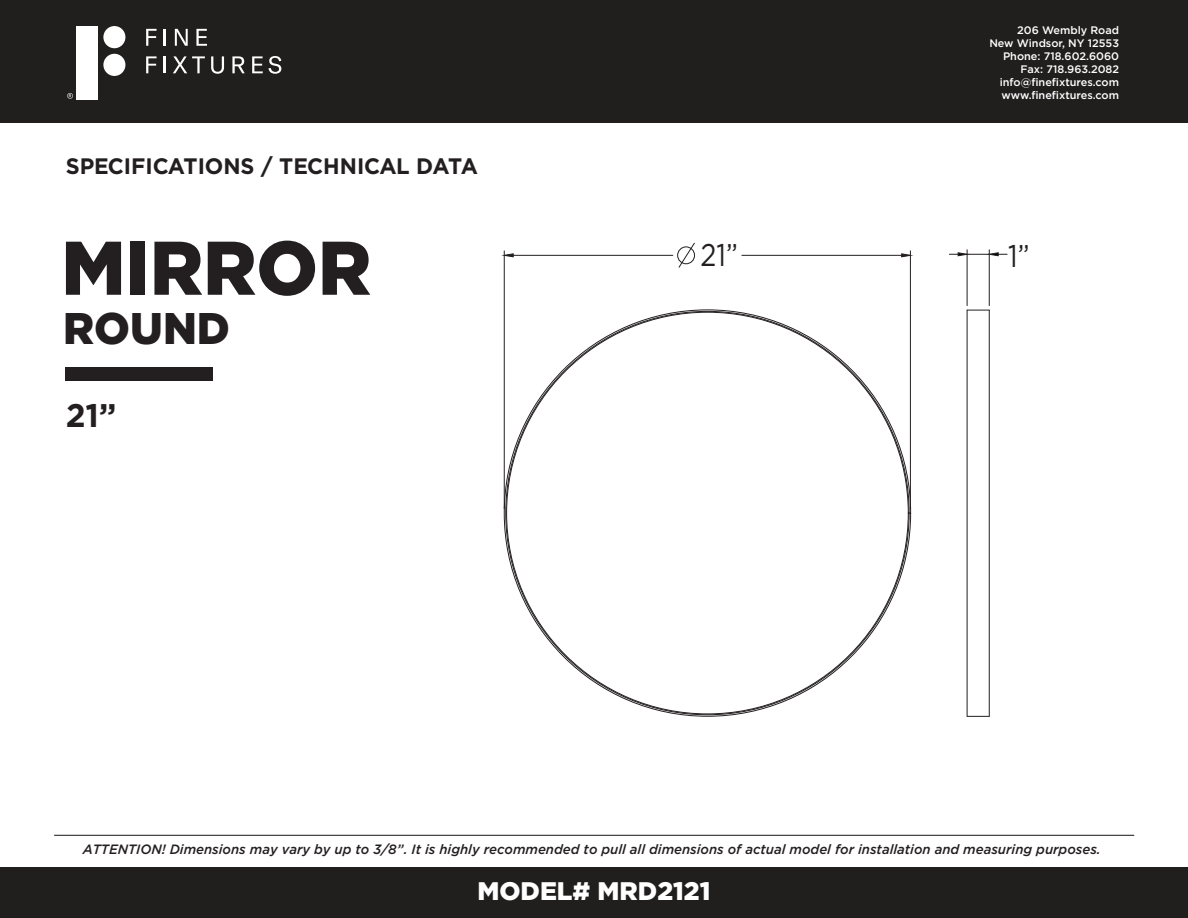
<style>
.page{position:relative;width:1188px;height:918px;background:#fff}
.page>*{position:absolute;margin:0;border:0;box-sizing:border-box;transform-origin:0 0}
.t1{font:900 75.9px "Arson Pro";color:#231f20}
.t2{font:900 44.25px "Arson Pro";color:#231f20}
.t3{font:700 32.7px "Arson Pro";color:#231f20}
.t4{font:31.35px "Arson Pro";color:#231f20;scale:.85 1}
.t5{font:900 25.35px "Arson Pro";color:#fff}
.t6{font:700 22.35px "Arson Pro";letter-spacing:-.01em;color:#231f20}
.t7{font:italic 500 13.5px "Arson Pro";color:#231f20}
.t8{font:500 10.8px/13px "Arson Pro";color:#fff;text-align:right}
</style>
<div class="page">
<div style="left:0;top:867px;width:1188px;height:51px;background:#211e1e"></div>
<div style="left:0;top:0;width:1188px;height:122px;background:#211e1e"></div>
<div style="left:76px;top:26px;width:22px;height:73px;background:#fff"></div>
<div style="left:103px;top:26px;width:22px;height:22px;background:#fff;border-radius:50%"></div>
<div style="left:103px;top:54px;width:22px;height:22px;background:#fff;border-radius:50%"></div>
<svg style="left:146px;top:29px;width:11px;height:17px"></svg>
<svg style="left:164px;top:29px;width:2px;height:17px"></svg>
<svg style="left:175px;top:29px;width:13px;height:17px"></svg>
<svg style="left:196px;top:29px;width:11px;height:17px"></svg>
<svg style="left:146px;top:56px;width:11px;height:17px"></svg>
<svg style="left:164px;top:56px;width:2px;height:17px"></svg>
<svg style="left:173px;top:56px;width:32px;height:17px"></svg>
<svg style="left:211px;top:56px;width:13px;height:18px"></svg>
<svg style="left:232px;top:56px;width:13px;height:17px"></svg>
<svg style="left:252px;top:56px;width:11px;height:17px"></svg>
<svg style="left:269px;top:56px;width:12px;height:18px"></svg>
<svg style="left:67px;top:93px;width:6px;height:6px"></svg>
<hr style="left:54px;top:835px;width:1080px;height:1px;background:#231f20">
<div style="left:66px;top:367px;width:147px;height:13px;background:#231f20"></div>
<hr style="left:967px;top:310px;width:1px;height:406px;background:#231f20">
<hr style="left:989px;top:310px;width:1px;height:406px;background:#231f20">
<svg style="left:967px;top:310px;width:22px;height:1px"></svg>
<hr style="left:967px;top:250px;width:1px;height:56px;background:#231f20">
<hr style="left:989px;top:250px;width:1px;height:56px;background:#231f20">
<svg style="left:949px;top:252px;width:58px;height:5px"></svg>
<hr style="left:910px;top:251px;width:1px;height:258px;background:#231f20">
<hr style="left:504px;top:251px;width:1px;height:258px;background:#231f20">
<hr style="left:742px;top:255px;width:160px;height:1px;background:#231f20">
<hr style="left:513px;top:255px;width:160px;height:1px;background:#231f20">
<svg style="left:901px;top:253px;width:10px;height:5px"></svg>
<svg style="left:504px;top:253px;width:10px;height:5px"></svg>
<div style="left:677px;top:247px;width:18px;height:17px;border:1px solid #231f20;border-radius:50%"></div>
<svg style="left:678px;top:242px;width:17px;height:26px"></svg>
<svg style="left:967px;top:716px;width:22px;height:1px"></svg>
<h3 class="t6" style="left:66px;top:153px;width:414px">SPECIFICATIONS / TECHNICAL DATA</h3>
<h1 class="t1" style="left:61px;top:224px;width:311px">MIRROR</h1>
<h2 class="t2" style="left:63px;top:302px;width:168px">ROUND</h2>
<h3 class="t3" style="left:66px;top:396px;width:52px">21”</h3>
<p class="t8" style="left:989px;top:23px;width:131px">206 Wembly Road<br>New Windsor, NY 12553<br>Phone: 718.602.6060<br>Fax: 718.963.2082 info@finefixtures.com www.finefixtures.com</p>
<h3 class="t4" style="left:701px;top:238px;width:45px">21”</h3>
<h3 class="t4" style="left:1008px;top:239px;width:27px">1”</h3>
<p class="t7" style="left:83px;top:842px;width:1020px">ATTENTION! Dimensions may vary by up to 3/8”. It is highly recommended to pull all dimensions of actual model for installation and measuring purposes.</p>
<h3 class="t5" style="left:477px;top:876px;width:235px">MODEL# MRD2121</h3>
</div>
